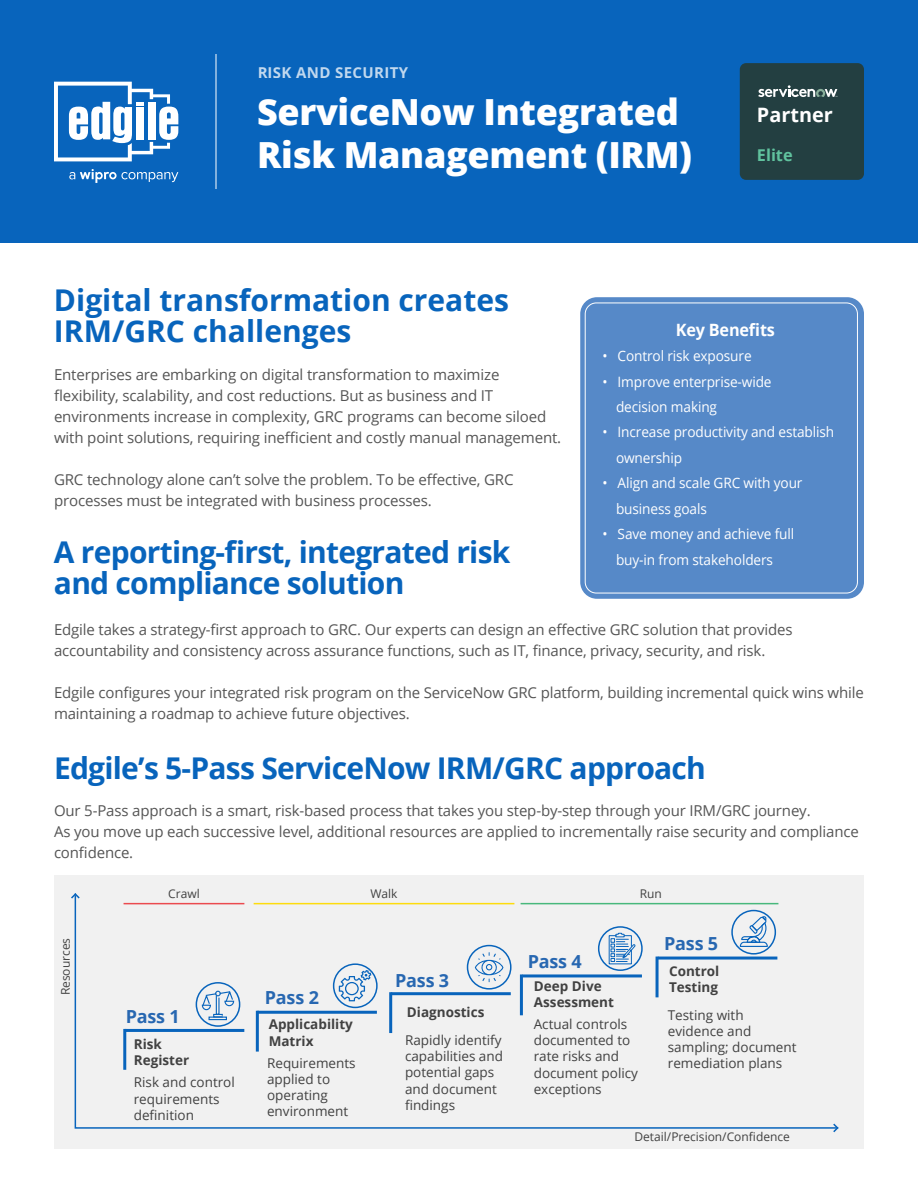
<style>
.page{position:relative;width:918px;height:1188px;background:#fff}
.page>*{position:absolute;margin:0;border:0;box-sizing:border-box;transform-origin:0 0}
.t1{font:800 36px/43.2px "Open Sans";letter-spacing:-.01em;color:#fff}
.t2{font:700 30px/31.5px "Open Sans";letter-spacing:-.025em;color:#0864bc}
.t3{font:700 30px/31.5px "Open Sans";color:#0864bc}
.t4{font:700 19.8px "Open Sans";color:#fff}
.t5{font:700 18px "Open Sans";letter-spacing:-.01em;color:#2767b1}
.t6{font:700 16.95px "Open Sans";letter-spacing:-.01em;color:#fff;scale:.96 1}
.t7{font:700 16.35px "Open Sans";color:#60c29e}
.t8{font:15px/21px "Open Sans";letter-spacing:-.01em;color:#555}
.t9{font:700 15px "Open Sans";letter-spacing:.025em;color:#fff}
.t10{font:14.25px/25.5px "Open Sans";letter-spacing:-.01em;color:#fff;scale:.96 1}
.t11{font:13.5px/16.2px "Open Sans";color:#414141}
.t12{font:700 13.5px/16.2px "Open Sans";color:#414141}
.t13{font:12px "Open Sans";color:#414141}
</style>
<div class="page">
<div style="left:0;top:0;width:918px;height:243px;background:#0864bc"></div>
<hr style="left:216px;top:54px;width:1px;height:135px;background:#fff">
<div style="left:740px;top:63px;width:124px;height:117px;background:#233f41;border-radius:6px"></div>
<svg style="left:758px;top:85px;width:79px;height:12px"></svg>
<svg style="left:580px;top:297px;width:284px;height:302px;background:#6593cc"></svg>
<div style="left:585px;top:303px;width:272px;height:290px;background:#5689c8;border-radius:11px"></div>
<div style="left:585px;top:303px;width:273px;height:290px;border:1px solid #fff;border-radius:11px"></div>
<div style="left:54px;top:875px;width:810px;height:273px;background:#f1f1f1"></div>
<svg style="left:74px;top:900px;width:758px;height:229px"></svg>
<svg style="left:71px;top:893px;width:9px;height:7px"></svg>
<svg style="left:832px;top:1123px;width:7px;height:10px"></svg>
<hr style="left:658px;top:957px;width:119px;height:3px;background:#0864bc">
<hr style="left:522px;top:974px;width:120px;height:3px;background:#0864bc">
<hr style="left:391px;top:992px;width:120px;height:3px;background:#0864bc">
<hr style="left:257px;top:1011px;width:120px;height:3px;background:#0864bc">
<hr style="left:125px;top:1029px;width:119px;height:3px;background:#0864bc">
<hr style="left:123px;top:1029px;width:3px;height:41px;background:#0864bc">
<hr style="left:256px;top:1011px;width:3px;height:41px;background:#0864bc">
<hr style="left:389px;top:992px;width:3px;height:41px;background:#0864bc">
<hr style="left:520px;top:974px;width:3px;height:41px;background:#0864bc">
<hr style="left:656px;top:957px;width:3px;height:40px;background:#0864bc">
<div style="left:196px;top:982px;width:44px;height:45px;border:2px solid #0864bc;border-radius:50%"></div>
<div style="left:209px;top:1017px;width:18px;height:3px;border:1px solid #0864bc"></div>
<svg style="left:201px;top:989px;width:34px;height:29px"></svg>
<div style="left:333px;top:963px;width:45px;height:45px;border:2px solid #0864bc;border-radius:50%"></div>
<div style="left:467px;top:945px;width:45px;height:45px;border:2px solid #0864bc;border-radius:50%"></div>
<div style="left:598px;top:926px;width:45px;height:45px;border:2px solid #0864bc;border-radius:50%"></div>
<div style="left:731px;top:910px;width:45px;height:45px;border:2px solid #0864bc;border-radius:50%"></div>
<svg style="left:739px;top:916px;width:29px;height:32px"></svg>
<svg style="left:608px;top:933px;width:28px;height:32px"></svg>
<hr style="left:124px;top:903px;width:120px;height:1px;background:#ea2127">
<hr style="left:254px;top:903px;width:260px;height:1px;background:#fddc0d">
<hr style="left:521px;top:903px;width:257px;height:1px;background:#00a04a">
<svg style="left:339px;top:970px;width:32px;height:31px"></svg>
<svg style="left:475px;top:952px;width:28px;height:30px"></svg>
<svg style="left:69px;top:169px;width:109px;height:14px"></svg>
<svg style="left:54px;top:82px;width:124px;height:79px"></svg>
<p class="t9" style="left:257px;top:62px;width:153px">RISK AND SECURITY</p>
<h1 class="t1" style="left:257px;top:89px;width:436px">ServiceNow Integrated<br>Risk Management (IRM)</h1>
<h3 class="t4" style="left:757px;top:101px;width:77px">Partner</h3>
<p class="t7" style="left:757px;top:144px;width:37px">Elite</p>
<h2 class="t3" style="left:54px;top:284px;width:457px">Digital transformation creates<br>IRM/GRC challenges</h2>
<p class="t8" style="left:54px;top:363px;width:509px">Enterprises are embarking on digital transformation to maximize flexibility, scalability, and cost reductions. But as business and IT environments increase in complexity, GRC programs can become siloed with point solutions, requiring inefficient and costly manual management.</p>
<p class="t8" style="left:54px;top:468px;width:461px">GRC technology alone can’t solve the problem. To be effective, GRC processes must be integrated with business processes.</p>
<h2 class="t2" style="left:54px;top:535px;width:458px">A reporting-first, integrated risk and compliance solution</h2>
<p class="t6" style="left:676px;top:318px;width:105px">Key Benefits</p>
<p class="t10" style="left:602px;top:343px;width:157px">• Control risk exposure</p>
<p class="t10" style="left:616px;top:368px;width:164px;text-indent:-14px">• Improve enterprise-wide decision making</p>
<p class="t10" style="left:616px;top:419px;width:229px;text-indent:-14px">• Increase productivity and establish ownership</p>
<p class="t10" style="left:616px;top:470px;width:196px;text-indent:-14px">• Align and scale GRC with your business goals</p>
<p class="t10" style="left:602px;top:521px;width:201px;text-align:center">• Save money and achieve full buy-in from stakeholders</p>
<p class="t8" style="left:54px;top:619px;width:740px">Edgile takes a strategy-first approach to GRC. Our experts can design an effective GRC solution that provides accountability and consistency across assurance functions, such as IT, finance, privacy, security, and risk.</p>
<p class="t8" style="left:54px;top:682px;width:811px">Edgile configures your integrated risk program on the ServiceNow GRC platform, building incremental quick wins while maintaining a roadmap to achieve future objectives.</p>
<h2 class="t2" style="left:54px;top:752px;width:653px">Edgile’s 5-Pass ServiceNow IRM/GRC approach</h2>
<p class="t8" style="left:54px;top:800px;width:806px">Our 5-Pass approach is a smart, risk-based process that takes you step-by-step through your IRM/GRC journey.<br>As you move up each successive level, additional resources are applied to incrementally raise security and compliance confidence.</p>
<p class="t13" style="left:57px;top:995px;width:59px;rotate:-90deg">Resources</p>
<p class="t13" style="left:168px;top:886px;width:33px">Crawl</p>
<p class="t13" style="left:370px;top:885px;width:29px">Walk</p>
<p class="t13" style="left:640px;top:886px;width:24px">Run</p>
<p class="t5" style="left:126px;top:1004px;width:56px">Pass 1</p>
<p class="t12" style="left:134px;top:1036px;width:57px">Risk<br>Register</p>
<p class="t11" style="left:134px;top:1074px;width:103px">Risk and control requirements definition</p>
<p class="t5" style="left:265px;top:985px;width:56px">Pass 2</p>
<p class="t12" style="left:269px;top:1016px;width:86px">Applicability<br>Matrix</p>
<p class="t11" style="left:267px;top:1054px;width:90px">Requirements applied to operating environment</p>
<p class="t5" style="left:395px;top:968px;width:56px">Pass 3</p>
<p class="t12" style="left:407px;top:1003px;width:79px">Diagnostics</p>
<p class="t11" style="left:405px;top:1032px;width:100px">Rapidly identify capabilities and potential gaps and document findings</p>
<p class="t5" style="left:528px;top:948px;width:56px">Pass 4</p>
<p class="t12" style="left:534px;top:978px;width:82px">Deep Dive<br>Assessment</p>
<p class="t5" style="left:664px;top:930px;width:56px">Pass 5</p>
<p class="t12" style="left:669px;top:963px;width:52px">Control<br>Testing</p>
<p class="t11" style="left:534px;top:1016px;width:106px">Actual controls documented to rate risks and document policy exceptions</p>
<p class="t11" style="left:668px;top:1006px;width:130px">Testing with evidence and sampling; document remediation plans</p>
<p class="t13" style="left:634px;top:1128px;width:157px">Detail/Precision/Confidence</p>
</div>
